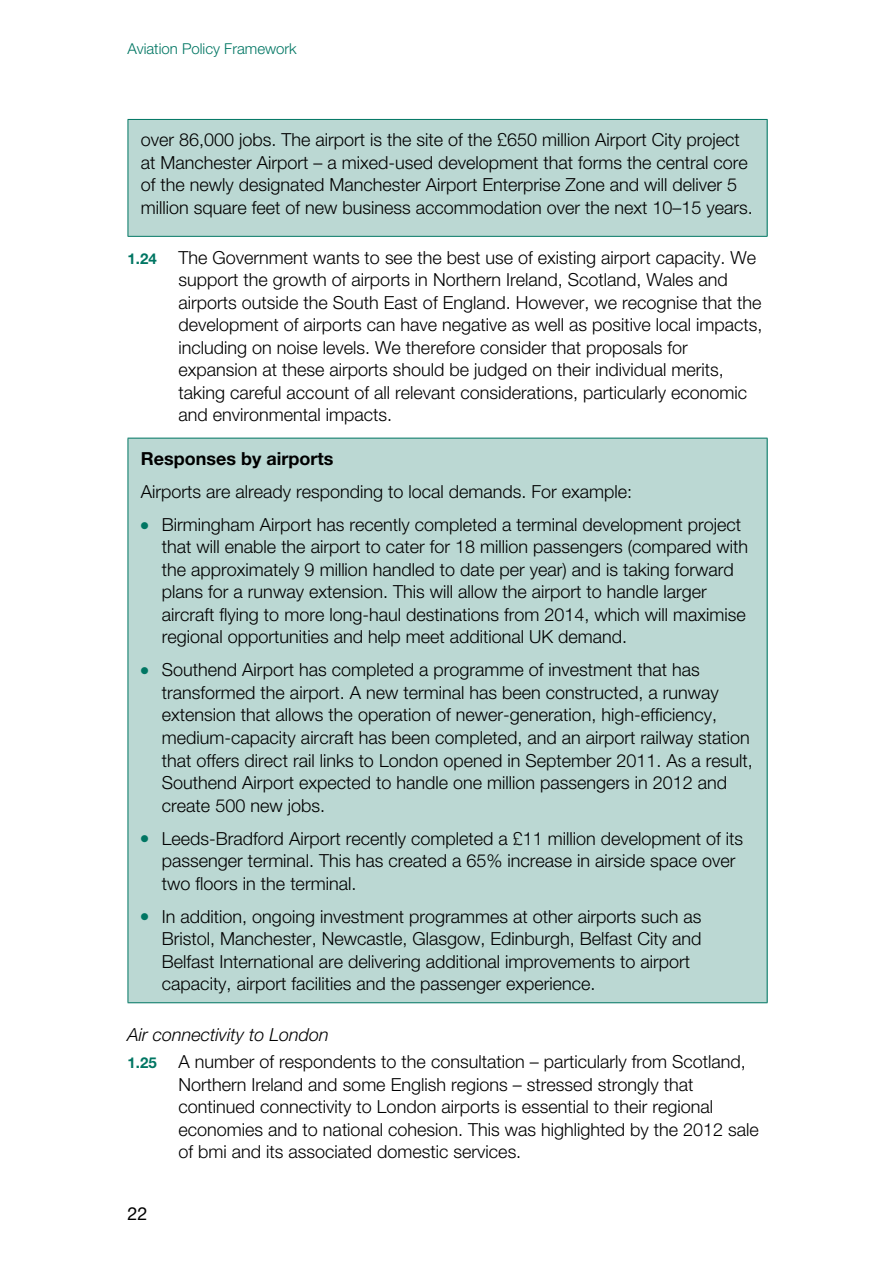
<style>
.page{position:relative;width:893px;height:1263px;background:#fff}
.page>*{position:absolute;margin:0;border:0;box-sizing:border-box;transform-origin:0 0}
.t1{font:300 18px/22.5px "Helvetica Neue";color:#000}
.t2{font:italic 300 18px "Helvetica Neue";color:#000}
.t3{font:700 18px "Helvetica Neue";color:#000}
.t4{font:18px "Helvetica Neue";color:#000}
.t5{font:300 15px "Helvetica Neue";color:#007663}
.s1{font-weight:700;font-size:15px;color:#007663}
.s2{color:#007663}
</style>
<div class="page">
<div style="left:128px;top:119px;width:639px;height:117px;background:#bbd8d3"></div>
<div style="left:128px;top:438px;width:639px;height:565px;background:#bbd8d3"></div>
<hr style="left:128px;top:119px;width:639px;height:1px;background:#007663">
<hr style="left:128px;top:120px;width:1px;height:116px;background:#007663">
<hr style="left:767px;top:120px;width:1px;height:116px;background:#007663">
<hr style="left:128px;top:236px;width:639px;height:1px;background:#007663">
<hr style="left:128px;top:438px;width:639px;height:1px;background:#007663">
<hr style="left:128px;top:438px;width:1px;height:564px;background:#007663">
<hr style="left:767px;top:438px;width:1px;height:564px;background:#007663">
<hr style="left:128px;top:1002px;width:639px;height:1px;background:#007663">
<p class="t5" style="left:128px;top:40px;width:171px">Aviation Policy Framework</p>
<p class="t1" style="left:141px;top:128px;width:614px">over 86,000 jobs. The airport is the site of the £650 million Airport City project at Manchester Airport – a mixed-used development that forms the central core of the newly designated Manchester Airport Enterprise Zone and will deliver 5 million square feet of new business accommodation over the next 10–15 years.</p>
<p class="t1" style="left:179px;top:246px;width:585px;text-indent:-51px"><span class="s1">1.24</span> The Government wants to see the best use of existing airport capacity. We support the growth of airports in Northern Ireland, Scotland, Wales and airports outside the South East of England. However, we recognise that the development of airports can have negative as well as positive local impacts, including on noise levels. We therefore consider that proposals for expansion at these airports should be judged on their individual merits, taking careful account of all relevant considerations, particularly economic and environmental impacts.</p>
<h4 class="t3" style="left:141px;top:447px;width:194px">Responses by airports</h4>
<p class="t1" style="left:141px;top:480px;width:493px">Airports are already responding to local demands. For example:</p>
<p class="t1" style="left:162px;top:513px;width:588px;text-indent:-21px"><span class="s2">●●</span> Birmingham Airport has recently completed a terminal development project that will enable the airport to cater for 18 million passengers (compared with the approximately 9 million handled to date per year) and is taking forward plans for a runway extension. This will allow the airport to handle larger aircraft flying to more long-haul destinations from 2014, which will maximise regional opportunities and help meet additional UK demand.</p>
<p class="t1" style="left:162px;top:658px;width:592px;text-indent:-21px"><span class="s2">●●</span> Southend Airport has completed a programme of investment that has transformed the airport. A new terminal has been constructed, a runway extension that allows the operation of newer-generation, high-efficiency, medium-capacity aircraft has been completed, and an airport railway station that offers direct rail links to London opened in September 2011. As a result, Southend Airport expected to handle one million passengers in 2012 and create 500 new jobs.</p>
<p class="t1" style="left:162px;top:826px;width:583px;text-indent:-21px"><span class="s2">●●</span> Leeds-Bradford Airport recently completed a £11 million development of its passenger terminal. This has created a 65% increase in airside space over two floors in the terminal.</p>
<p class="t1" style="left:162px;top:904px;width:541px;text-indent:-21px"><span class="s2">●●</span> In addition, ongoing investment programmes at other airports such as Bristol, Manchester, Newcastle, Glasgow, Edinburgh, Belfast City and Belfast International are delivering additional improvements to airport capacity, airport facilities and the passenger experience.</p>
<p class="t2" style="left:128px;top:1023px;width:203px">Air connectivity to London</p>
<p class="t1" style="left:179px;top:1050px;width:582px;text-indent:-51px"><span class="s1">1.25</span> A number of respondents to the consultation – particularly from Scotland, Northern Ireland and some English regions – stressed strongly that continued connectivity to London airports is essential to their regional economies and to national cohesion. This was highlighted by the 2012 sale of bmi and its associated domestic services.</p>
<p class="t4" style="left:128px;top:1203px;width:22px">22</p>
</div>
